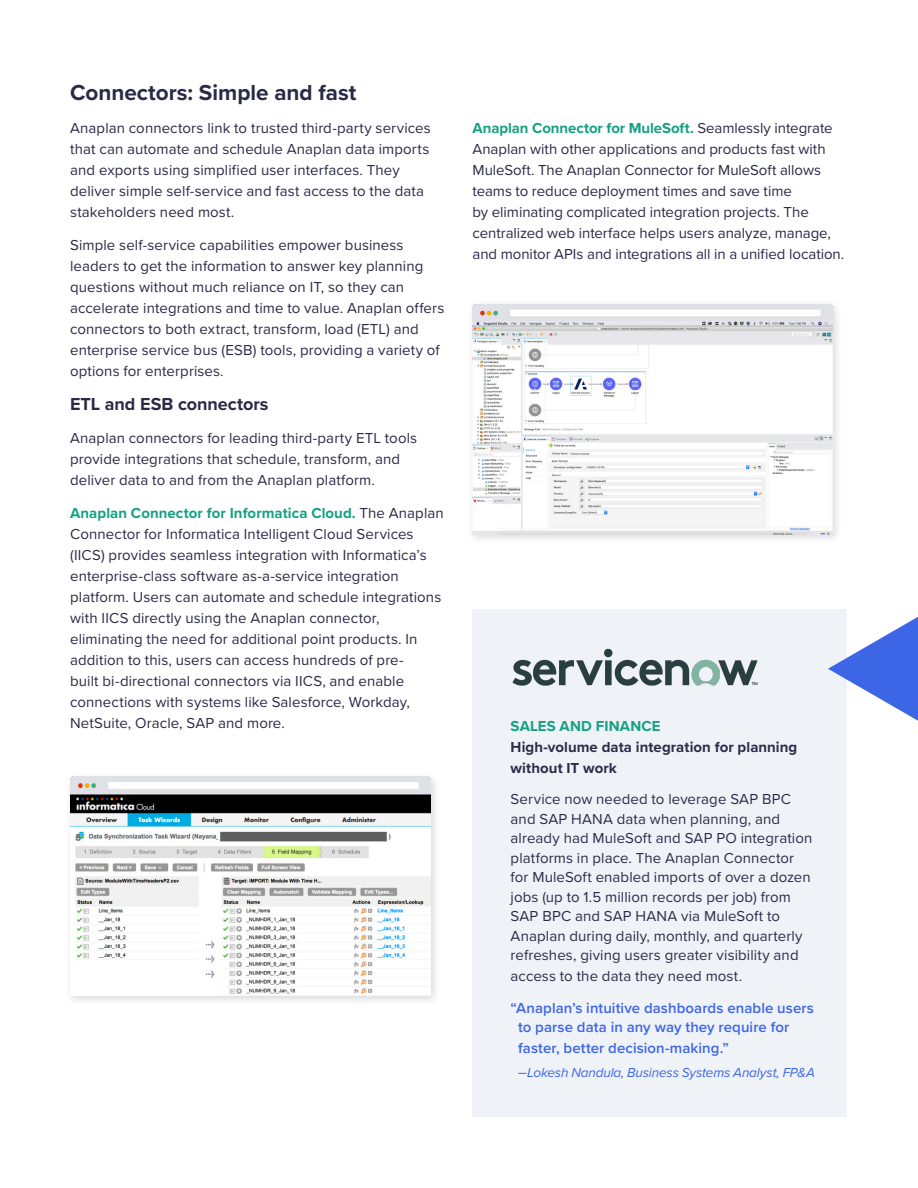
<style>
.page{position:relative;width:918px;height:1188px;background:#fff}
.page>*{position:absolute;margin:0;border:0;box-sizing:border-box;transform-origin:0 0}
.Bullets{font:700 22.5px "Proxima Nova";color:#2b2a46}
.Bullets-2{font:700 18px "Proxima Nova";color:#2b2a46}
.Bullets-3{font:15px/21px "Proxima Nova";letter-spacing:.005em;color:#2b2a46}
.Bullets-4{font:15px/19.5px "Proxima Nova";letter-spacing:.005em;color:#2d2c48}
.Bullets-5{font:600 15px/19.5px "Proxima Nova";letter-spacing:.005em;color:#3d66e6}
.Bullets-6{font:700 15px/21px "Proxima Nova";letter-spacing:.005em;color:#2d2c48}
.Bullets-7{font:italic 13.5px "Proxima Nova";letter-spacing:-.01em;color:#3d66e6}
.s1{font-weight:700;color:#14a182}
.s2{color:#14a182}
.s3{font-style:normal;font-size:15px}
</style>
<div class="page">
<div style="left:472px;top:609px;width:375px;height:508px;background:#eff2f7"></div>
<div style="left:64px;top:771px;width:377px;height:235px;background:#000;opacity:.15"></div>
<img style="left:70px;top:777px;width:360px;height:219px">
<div style="left:467px;top:298px;width:376px;height:247px;background:#000;opacity:.15"></div>
<img style="left:472px;top:304px;width:361px;height:231px">
<svg style="left:828px;top:617px;width:90px;height:104px"></svg>
<img style="left:512px;top:648px;width:246px;height:38px">
<p class="Bullets" style="left:70px;top:76px;width:288px">Connectors: Simple and fast</p>
<p class="Bullets-3" style="left:70px;top:117px;width:362px">Anaplan connectors link to trusted third-party services that can automate and schedule Anaplan data imports and exports using simplified user interfaces. They deliver simple self-service and fast access to the data stakeholders need most.</p>
<p class="Bullets-3" style="left:70px;top:234px;width:376px">Simple self-service capabilities empower business leaders to get the information to answer key planning questions without much reliance on IT, so they can accelerate integrations and time to value. Anaplan offers connectors to both extract, transform, load (ETL) and enterprise service bus (ESB) tools, providing a variety of options for enterprises.</p>
<p class="Bullets-2" style="left:70px;top:391px;width:200px">ETL and ESB connectors</p>
<p class="Bullets-3" style="left:70px;top:427px;width:349px">Anaplan connectors for leading third-party ETL tools provide integrations that schedule, transform, and deliver data to and from the Anaplan platform.</p>
<p class="Bullets-3" style="left:70px;top:502px;width:375px"><span class="s1">Anaplan Connector for Informatica Cloud.</span> The Anaplan Connector for Informatica Intelligent Cloud Services (IICS) provides seamless integration with Informatica’s enterprise-class software as-a-service integration platform. Users can automate and schedule integrations with IICS directly using the Anaplan connector, eliminating the need for additional point products. In addition to this, users can access hundreds of pre-<br>built bi-directional connectors via IICS, and enable connections with systems like Salesforce, Workday, NetSuite, Oracle, SAP and more.</p>
<p class="Bullets-3" style="left:472px;top:117px;width:373px"><span class="s1">Anaplan Connector for MuleSoft.</span> Seamlessly integrate Anaplan with other applications and products fast with MuleSoft. The Anaplan Connector for MuleSoft allows teams to reduce deployment times and save time<br>by eliminating complicated integration projects. The centralized web interface helps users analyze, manage, and monitor APIs and integrations all in a unified location.</p>
<p class="Bullets-6" style="left:511px;top:715px;width:288px"><span class="s2">SALES AND FINANCE<br></span>High-volume data integration for planning without IT work</p>
<p class="Bullets-4" style="left:511px;top:789px;width:303px">Service now needed to leverage SAP BPC and SAP HANA data when planning, and already had MuleSoft and SAP PO integration platforms in place. The Anaplan Connector for MuleSoft enabled imports of over a dozen jobs (up to 1.5 million records per job) from SAP BPC and SAP HANA via MuleSoft to Anaplan during daily, monthly, and quarterly refreshes, giving users greater visibility and</p>
<p class="Bullets-4" style="left:511px;top:966px;width:233px">access to the data they need most.</p>
<p class="Bullets-5" style="left:518px;top:998px;width:297px;text-indent:-8px">“Anaplan’s intuitive dashboards enable users to parse data in any way they require for</p>
<p class="Bullets-5" style="left:518px;top:1038px;width:212px">faster, better decision-making.”</p>
<p class="Bullets-7" style="left:518px;top:1063px;width:298px"><span class="s3">―</span>Lokesh Nandula, Business Systems Analyst, FP&amp;A</p>
</div>
